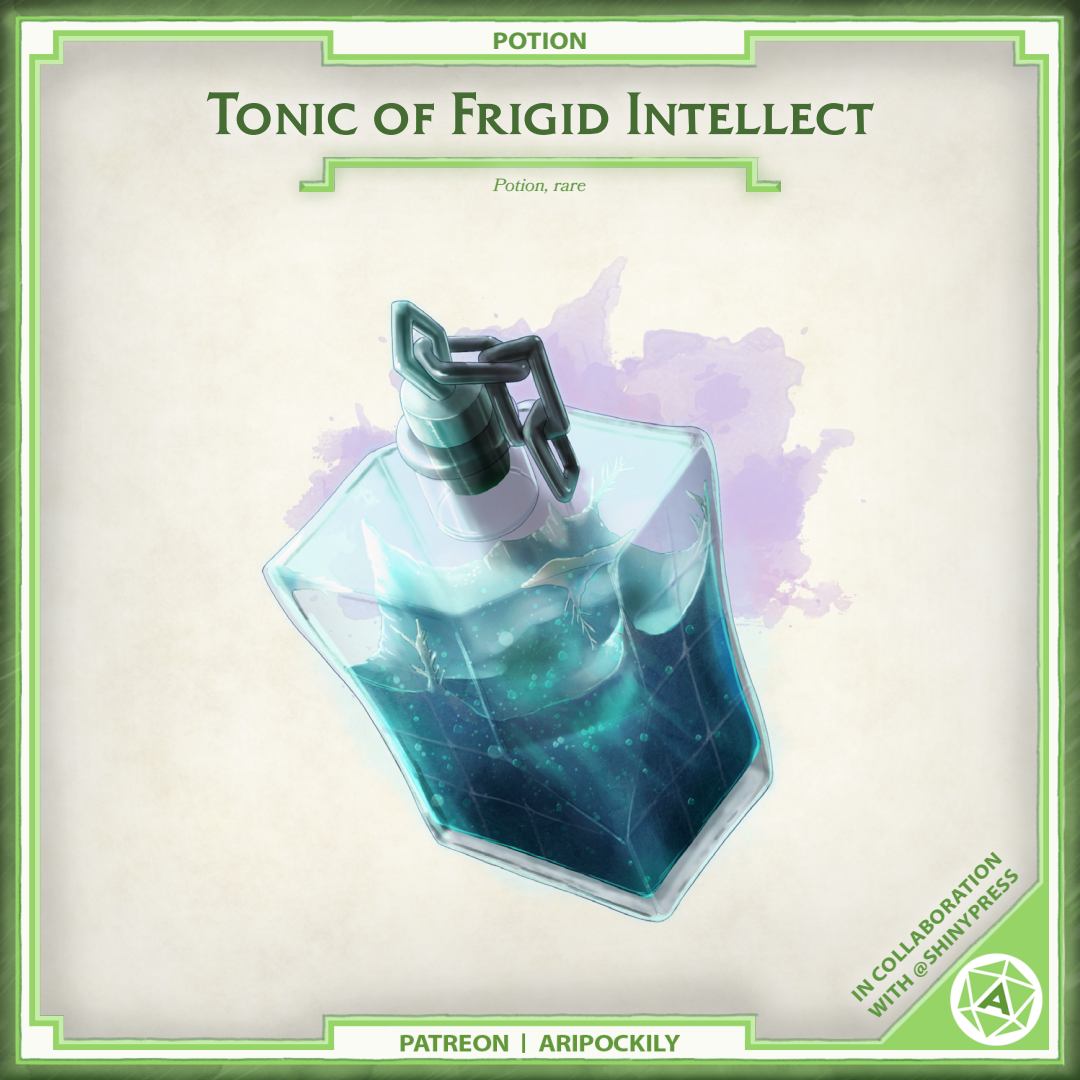
<style>
.page{position:relative;width:1080px;height:1080px;background:#fff}
.page>*{position:absolute;margin:0;border:0;box-sizing:border-box;transform-origin:0 0}
.t1{font:700 60px "Friz Quadrata SCTT Semi";color:#456c33;scale:.9 1}
.t2{font:700 24.3px "Myriad Pro";color:#609841;scale:1.11 1}
.t3{font:700 20.1px/24px "Myriad Pro";color:#609841;scale:1.11 1}
.t4{font:italic 18px "Bookinsanity Remake";letter-spacing:-.01em;color:#609841}
</style>
<div class="page">
<img style="left:0;top:0;width:1080px;height:1080px">
<img style="left:205px;top:242px;width:670px;height:722px">
<div style="left:281px;top:138px;width:517px;height:73px;background:#609841;opacity:.5"></div>
<img style="left:300px;top:160px;width:480px;height:32px">
<div style="left:458px;top:141px;width:163px;height:89px;background:#fff;opacity:.5"></div>
<div style="left:182px;top:66px;width:716px;height:94px;background:#fff;opacity:.3"></div>
<svg style="left:814px;top:814px;width:243px;height:243px;background:#d6e2c4"></svg>
<p class="t2" style="left:493px;top:25px;width:87px">POTION</p>
<h1 class="t1" style="left:207px;top:76px;width:742px">Tonic of Frigid Intellect</h1>
<p class="t4" style="left:493px;top:174px;width:95px">Potion, rare</p>
<p class="t3" style="left:846px;top:990px;width:184px;rotate:-45deg">IN COLLABORATION<br>WITH @SHINYPRESS</p>
</div>
